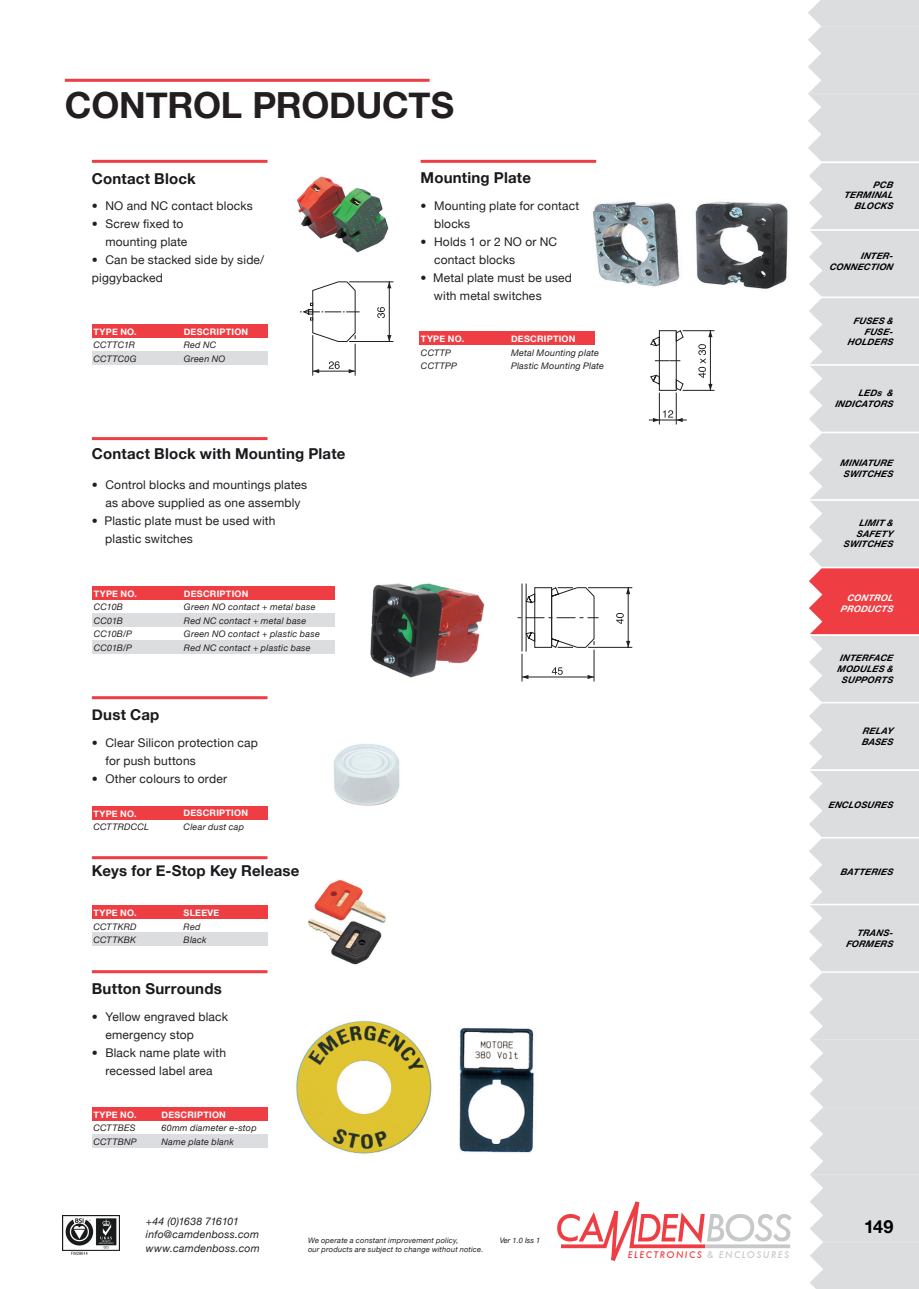
<style>
.page{position:relative;width:919px;height:1289px;background:#fff}
.page>*{position:absolute;margin:0;border:0;box-sizing:border-box;transform-origin:0 0}
.t1{font:700 36px "Helvetica Neue";letter-spacing:-.005em;color:#231f20}
.t2{font:700 18px "Helvetica Neue";color:#000}
.t3{font:700 15px "Helvetica Neue";color:#191a1d}
.t4{font:12px/18px "Helvetica Neue";letter-spacing:.015em;color:#231f20}
.t5{font:italic 10.5px/13.5px "Helvetica Neue";letter-spacing:.02em;color:#231f20}
.t6{font:italic 9px/13.5px "Helvetica Neue";letter-spacing:.025em;color:#231f20}
.t7{font:italic 700 9px/10.8px "Helvetica Neue";letter-spacing:.025em;color:#000;text-align:right}
.t8{font:700 9px "Helvetica Neue";letter-spacing:.03em;color:#fff}
.t9{font:italic 9px/13.5px "Helvetica Neue";letter-spacing:.005em;color:#231f20}
.t10{font:italic 500 9px "Futura";letter-spacing:.17em;color:#ee3d43}
.t11{font:italic 700 9px/10.8px "Helvetica Neue";letter-spacing:.06em;color:#fff;text-align:right}
.t12{font:italic 7.5px/9px "Helvetica Neue";letter-spacing:.025em;color:#231f20}
.s1{color:#c7c8ca}
</style>
<div class="page">
<svg style="left:808px;top:0;width:110px;height:1288px;background:#e0d9db"></svg>
<hr style="left:65px;top:79px;width:364px;height:3px;background:#ee3d43">
<svg style="left:557px;top:1201px;width:234px;height:60px"></svg>
<img style="left:62px;top:1215px;width:57px;height:40px">
<img style="left:256px;top:1020px;width:176px;height:134px">
<div style="left:92px;top:640px;width:242px;height:13px;background:#dcdddf"></div>
<div style="left:92px;top:351px;width:175px;height:13px;background:#dcdddf"></div>
<div style="left:419px;top:332px;width:176px;height:13px;background:#ee3d43"></div>
<hr style="left:420px;top:160px;width:176px;height:3px;background:#ee3d43">
<div style="left:92px;top:324px;width:175px;height:13px;background:#ee3d43"></div>
<hr style="left:92px;top:160px;width:175px;height:3px;background:#ee3d43">
<div style="left:92px;top:805px;width:175px;height:14px;background:#ee3d43"></div>
<hr style="left:92px;top:696px;width:175px;height:3px;background:#ee3d43">
<div style="left:92px;top:932px;width:175px;height:14px;background:#dcdddf"></div>
<div style="left:92px;top:905px;width:175px;height:14px;background:#ee3d43"></div>
<hr style="left:92px;top:856px;width:175px;height:3px;background:#ee3d43">
<div style="left:92px;top:1133px;width:175px;height:14px;background:#dcdddf"></div>
<div style="left:92px;top:1106px;width:175px;height:14px;background:#ee3d43"></div>
<hr style="left:92px;top:970px;width:175px;height:3px;background:#ee3d43">
<img style="left:593px;top:201px;width:195px;height:88px">
<hr style="left:710px;top:331px;width:1px;height:59px;background:#231f20">
<hr style="left:682px;top:390px;width:32px;height:1px;background:#231f20">
<hr style="left:682px;top:330px;width:32px;height:1px;background:#231f20">
<hr style="left:676px;top:392px;width:1px;height:32px;background:#231f20">
<hr style="left:659px;top:392px;width:1px;height:32px;background:#231f20">
<hr style="left:648px;top:420px;width:38px;height:1px;background:#231f20">
<svg style="left:650px;top:330px;width:34px;height:61px"></svg>
<svg style="left:708px;top:330px;width:4px;height:7px"></svg>
<svg style="left:698px;top:344px;width:8px;height:34px"></svg>
<svg style="left:653px;top:410px;width:29px;height:12px"></svg>
<svg style="left:708px;top:384px;width:4px;height:6px"></svg>
<img style="left:297px;top:176px;width:92px;height:77px">
<hr style="left:389px;top:282px;width:1px;height:59px;background:#231f20">
<hr style="left:349px;top:341px;width:44px;height:1px;background:#231f20">
<hr style="left:349px;top:281px;width:44px;height:1px;background:#231f20">
<hr style="left:355px;top:344px;width:1px;height:31px;background:#231f20">
<hr style="left:312px;top:335px;width:1px;height:40px;background:#231f20">
<hr style="left:313px;top:371px;width:42px;height:1px;background:#231f20">
<svg style="left:300px;top:281px;width:59px;height:61px"></svg>
<svg style="left:348px;top:369px;width:7px;height:4px"></svg>
<svg style="left:387px;top:282px;width:4px;height:6px"></svg>
<svg style="left:329px;top:361px;width:10px;height:8px"></svg>
<svg style="left:377px;top:307px;width:8px;height:11px"></svg>
<svg style="left:312px;top:369px;width:7px;height:4px"></svg>
<svg style="left:387px;top:335px;width:4px;height:6px"></svg>
<img style="left:333px;top:744px;width:67px;height:62px">
<img style="left:308px;top:880px;width:78px;height:85px">
<img style="left:459px;top:1027px;width:75px;height:126px">
<div style="left:92px;top:613px;width:242px;height:13px;background:#dcdddf"></div>
<div style="left:92px;top:586px;width:242px;height:13px;background:#ee3d43"></div>
<hr style="left:92px;top:437px;width:175px;height:3px;background:#ee3d43">
<img style="left:370px;top:583px;width:115px;height:95px">
<hr style="left:628px;top:587px;width:1px;height:60px;background:#231f20">
<hr style="left:588px;top:647px;width:44px;height:1px;background:#231f20">
<hr style="left:588px;top:587px;width:44px;height:1px;background:#231f20">
<svg style="left:626px;top:587px;width:4px;height:7px"></svg>
<svg style="left:616px;top:613px;width:7px;height:11px"></svg>
<svg style="left:517px;top:583px;width:81px;height:98px"></svg>
<svg style="left:626px;top:641px;width:4px;height:6px"></svg>
<h1 class="t1" style="left:65px;top:83px;width:390px">CONTROL PRODUCTS</h1>
<p class="t3" style="left:92px;top:169px;width:105px">CONTACT BLOCK</p>
<p class="t4" style="left:92px;top:197px;width:162px">• NO and NC contact blocks</p>
<p class="t4" style="left:105px;top:215px;width:83px;text-indent:-14px">• Screw fixed to mounting plate</p>
<p class="t4" style="left:92px;top:251px;width:174px">• Can be stacked side by side/ piggybacked</p>
<p class="t8" style="left:93px;top:326px;width:45px">TYPE NO.</p>
<p class="t6" style="left:93px;top:338px;width:45px">CCTTC1R<br>CCTTC0G</p>
<p class="t8" style="left:184px;top:326px;width:66px">DESCRIPTION</p>
<p class="t6" style="left:184px;top:338px;width:43px">Red NC<br>Green NO</p>
<p class="t3" style="left:420px;top:169px;width:112px">MOUNTING PLATE</p>
<p class="t4" style="left:434px;top:197px;width:146px;text-indent:-14px">• Mounting plate for contact blocks</p>
<p class="t4" style="left:434px;top:233px;width:125px;text-indent:-14px">• Holds 1 or 2 NO or NC contact blocks</p>
<p class="t4" style="left:434px;top:269px;width:140px;text-indent:-13px">• Metal plate must be used with metal switches</p>
<p class="t8" style="left:421px;top:333px;width:45px">TYPE NO.</p>
<p class="t6" style="left:421px;top:346px;width:38px">CCTTP<br>CCTTPP</p>
<p class="t8" style="left:511px;top:333px;width:66px">DESCRIPTION</p>
<p class="t6" style="left:511px;top:346px;width:95px">Metal Mounting plate<br>Plastic Mounting Plate</p>
<p class="t3" style="left:92px;top:444px;width:255px">CONTACT BLOCK WITH MOUNTING PLATE</p>
<p class="t4" style="left:92px;top:476px;width:217px;text-align:center">• Control blocks and mountings plates as above supplied as one assembly</p>
<p class="t4" style="left:105px;top:512px;width:172px;text-indent:-13px">• Plastic plate must be used with plastic switches</p>
<p class="t8" style="left:94px;top:588px;width:45px">TYPE NO.</p>
<p class="t9" style="left:94px;top:600px;width:40px">CC10B<br>CC01B<br>CC10B/P<br>CC01B/P</p>
<p class="t8" style="left:184px;top:588px;width:66px">DESCRIPTION</p>
<p class="t6" style="left:184px;top:600px;width:137px">Green NO contact + metal base<br>Red NC contact + metal base<br>Green NO contact + plastic base<br>Red NC contact + plastic base</p>
<p class="t3" style="left:92px;top:705px;width:69px">DUST CAP</p>
<p class="t4" style="left:105px;top:733px;width:154px;text-indent:-14px">• Clear Silicon protection cap for push buttons</p>
<p class="t4" style="left:92px;top:769px;width:137px">• Other colours to order</p>
<p class="t8" style="left:184px;top:807px;width:66px">DESCRIPTION</p>
<p class="t6" style="left:184px;top:819px;width:62px">Clear dust cap</p>
<p class="t8" style="left:93px;top:807px;width:45px">TYPE NO.</p>
<p class="t6" style="left:93px;top:819px;width:57px">CCTTRDCCL</p>
<p class="t3" style="left:92px;top:861px;width:209px">KEYS FOR E-STOP KEY RELEASE</p>
<p class="t8" style="left:184px;top:907px;width:37px">SLEEVE</p>
<p class="t6" style="left:184px;top:919px;width:24px">Red<br>Black</p>
<p class="t8" style="left:93px;top:907px;width:45px">TYPE NO.</p>
<p class="t6" style="left:93px;top:919px;width:45px">CCTTKRD<br>CCTTKBK</p>
<p class="t3" style="left:92px;top:979px;width:131px">BUTTON SURROUNDS</p>
<p class="t4" style="left:105px;top:1007px;width:124px;text-indent:-14px">• Yellow engraved black emergency stop</p>
<p class="t4" style="left:92px;top:1043px;width:136px;text-align:center">• Black name plate with recessed label area</p>
<p class="t8" style="left:161px;top:1108px;width:66px">DESCRIPTION</p>
<p class="t6" style="left:161px;top:1120px;width:97px">60mm diameter e-stop<br>Name plate blank</p>
<p class="t8" style="left:93px;top:1108px;width:45px">TYPE NO.</p>
<p class="t6" style="left:93px;top:1120px;width:45px">CCTTBES<br>CCTTBNP</p>
<p class="t5" style="left:146px;top:1214px;width:115px">+44 (0)1638 716101 info@camdenboss.com www.camdenboss.com</p>
<p class="t12" style="left:308px;top:1235px;width:177px">We operate a constant improvement policy,<br>our products are subject to change without notice.</p>
<p class="t12" style="left:499px;top:1235px;width:42px">Ver 1.0 Iss 1</p>
<p class="t10" style="left:628px;top:1248px;width:163px">ELECTRONICS <span class="s1">&amp; ENCLOSURES</span></p>
<p class="t7" style="left:844px;top:179px;width:52px">PCB<br>TERMINA L<br>BLOCKS</p>
<p class="t7" style="left:829px;top:250px;width:67px">INTER-<br>CONNEC TION</p>
<p class="t7" style="left:847px;top:315px;width:49px">FUSES &amp;<br>FUSE-<br>HOLDERS</p>
<p class="t7" style="left:834px;top:387px;width:61px">S &amp;<br>INDICATORS</p>
<p class="t7" style="left:858px;top:387px;width:8px">LED</p>
<p class="t7" style="left:840px;top:457px;width:56px;text-align:center">MINIA TURE<br>SWITCHES</p>
<p class="t7" style="left:843px;top:517px;width:53px">LIMIT &amp;<br>SAFETY<br>SWITCHES</p>
<p class="t11" style="left:840px;top:592px;width:56px">CONTROL<br>PRODUC TS</p>
<p class="t7" style="left:837px;top:652px;width:59px;text-align:center">INTERFACE<br>MODULES &amp;<br>SUPPORTS</p>
<p class="t7" style="left:861px;top:725px;width:35px;text-align:left">RELAY<br>BA SES</p>
<p class="t7" style="left:828px;top:798px;width:68px">ENCLOSURES</p>
<p class="t7" style="left:840px;top:866px;width:56px">BA TTERIES</p>
<p class="t7" style="left:846px;top:927px;width:50px">TRA NS-<br>FORMERS</p>
<h2 class="t2" style="left:864px;top:1214px;width:31px">149</h2>
</div>
